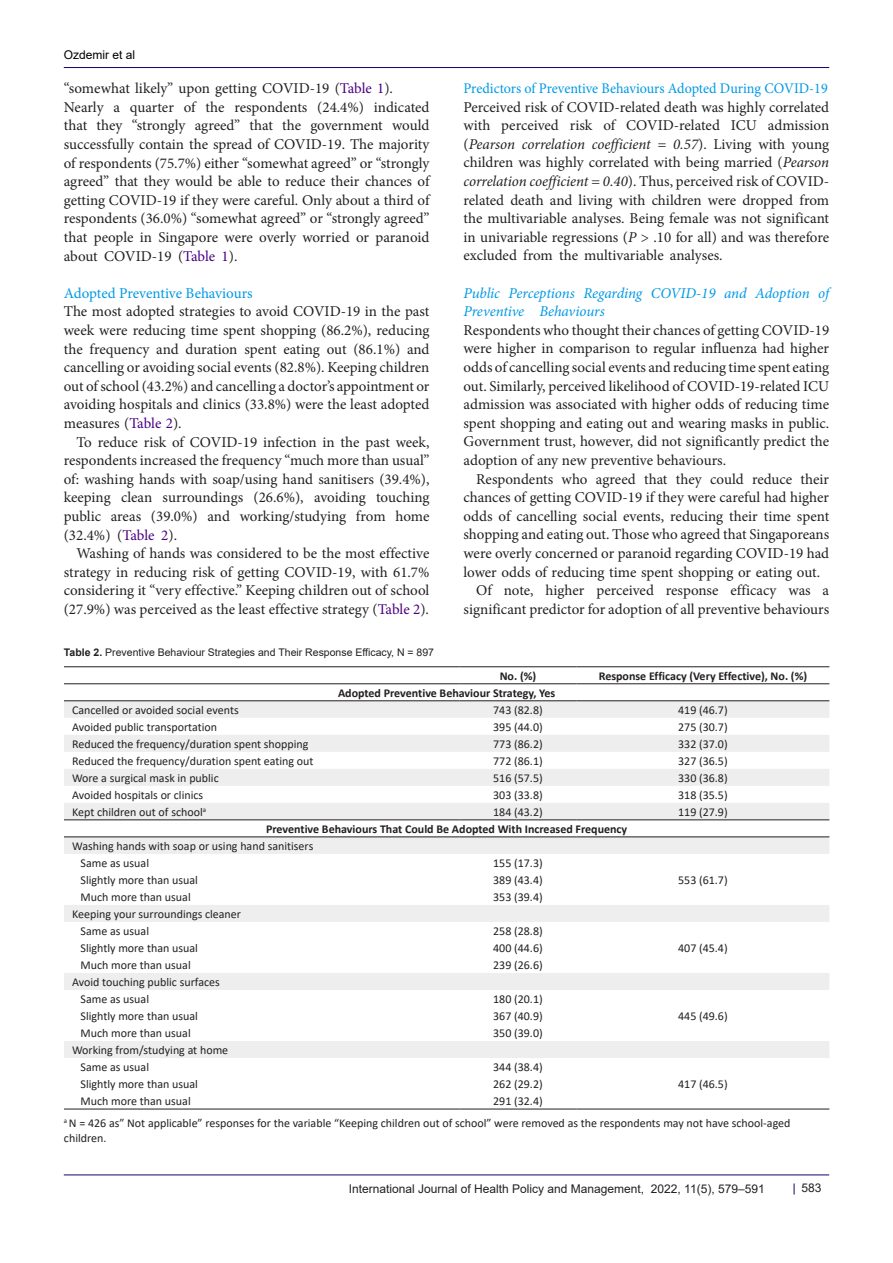
<style>
.page{position:relative;width:893px;height:1263px;background:#fff}
.page>*{position:absolute;margin:0;border:0;box-sizing:border-box;transform-origin:0 0}
.t1{font:15px/18.6px "Minion Pro";letter-spacing:-.005em;color:#231f20;text-align:justify}
.t2{font:italic 15px/18.6px "Minion Pro";letter-spacing:-.01em;color:#0099e5}
.t3{font:15px "Minion Pro";letter-spacing:-.005em;color:#0099e5}
.t4{font:14.7px "Minion Pro";letter-spacing:-.005em;color:#0099e5;scale:.96 1}
.t5{font:12px/15px "Calibri";color:#231f20}
.t6{font:700 12px "Calibri";color:#231f20}
.t7{font:12px "Arial";color:#231f20}
.t8{font:12px "Arial";color:#000001}
.t9{font:10.5px "Arial";color:#231f20}
.s1{color:#4b0082}
.s2{font-weight:700}
.s3{font-style:italic}
</style>
<div class="page">
<hr style="left:64px;top:67px;width:765px;height:1px;background:#190066">
<hr style="left:64px;top:1175px;width:765px;height:1px;background:#190066">
<svg style="left:64px;top:701px;width:765px;height:357px"></svg>
<hr style="left:64px;top:666px;width:395px;height:1px;background:#231f20">
<hr style="left:459px;top:666px;width:117px;height:1px;background:#231f20">
<hr style="left:576px;top:666px;width:253px;height:1px;background:#231f20">
<hr style="left:64px;top:683px;width:395px;height:1px;background:#231f20">
<hr style="left:459px;top:683px;width:117px;height:1px;background:#231f20">
<hr style="left:576px;top:683px;width:253px;height:1px;background:#231f20">
<hr style="left:64px;top:700px;width:395px;height:1px;background:#231f20">
<hr style="left:459px;top:700px;width:117px;height:1px;background:#231f20">
<hr style="left:576px;top:700px;width:253px;height:1px;background:#231f20">
<hr style="left:64px;top:819px;width:395px;height:1px;background:#231f20">
<hr style="left:459px;top:819px;width:117px;height:1px;background:#231f20">
<hr style="left:576px;top:819px;width:253px;height:1px;background:#231f20">
<hr style="left:64px;top:836px;width:395px;height:1px;background:#231f20">
<hr style="left:459px;top:836px;width:117px;height:1px;background:#231f20">
<hr style="left:576px;top:836px;width:253px;height:1px;background:#231f20">
<hr style="left:64px;top:1109px;width:395px;height:1px;background:#231f20">
<hr style="left:459px;top:1109px;width:117px;height:1px;background:#231f20">
<hr style="left:576px;top:1109px;width:253px;height:1px;background:#231f20">
<p class="t8" style="left:64px;top:46px;width:73px">Ozdemir et al</p>
<p class="t1" style="left:64px;top:79px;width:331px">“somewhat likely” upon getting COVID-19 (<span class="s1">Table 1</span>).</p>
<p class="t1" style="left:64px;top:98px;width:367px">Nearly a quarter of the respondents (24.4%) indicated that they “strongly agreed” that the government would successfully contain the spread of COVID-19. The majority of respondents (75.7%) either “somewhat agreed” or “strongly agreed” that they would be able to reduce their chances of getting COVID-19 if they were careful. Only about a third of respondents (36.0%) “somewhat agreed” or “strongly agreed” that people in Singapore were overly worried or paranoid about COVID-19 (<span class="s1">Table 1</span>).</p>
<p class="t3" style="left:64px;top:283px;width:190px">Adopted Preventive Behaviours</p>
<p class="t1" style="left:64px;top:302px;width:367px">The most adopted strategies to avoid COVID-19 in the past week were reducing time spent shopping (86.2%), reducing the frequency and duration spent eating out (86.1%) and cancelling or avoiding social events (82.8%). Keeping children out of school (43.2%) and cancelling a doctor’s appointment or avoiding hospitals and clinics (33.8%) were the least adopted measures (<span class="s1">Table 2</span>).</p>
<p class="t1" style="left:64px;top:433px;width:367px;text-indent:13px">To reduce risk of COVID-19 infection in the past week, respondents increased the frequency “much more than usual” of: washing hands with soap/using hand sanitisers (39.4%), keeping clean surroundings (26.6%), avoiding touching public areas (39.0%) and working/studying from home (32.4%) (<span class="s1">Table 2</span>).</p>
<p class="t1" style="left:64px;top:544px;width:367px;text-indent:13px">Washing of hands was considered to be the most effective strategy in reducing risk of getting COVID-19, with 61.7% considering it “very effective.” Keeping children out of school (27.9%) was perceived as the least effective strategy (<span class="s1">Table 2</span>).</p>
<p class="t9" style="left:64px;top:645px;width:372px"><span class="s2">Table 2.</span> Preventive Behaviour Strategies and Their Response Efficacy, N = 897</p>
<p class="t4" style="left:463px;top:78px;width:381px">Predictors of Preventive Behaviours Adopted During COVID-19</p>
<p class="t1" style="left:463px;top:98px;width:367px">Perceived risk of COVID-related death was highly correlated with perceived risk of COVID-related ICU admission (<span class="s3">Pearson correlation coefficient = 0.57</span>). Living with young children was highly correlated with being married (<span class="s3">Pearson correlation coefficient = 0.40</span>). Thus, perceived risk of COVID&shy;related death and living with children were dropped from the multivariable analyses. Being female was not significant in univariable regressions (<span class="s3">P</span> &gt; .10 for all) and was therefore excluded from the multivariable analyses.</p>
<p class="t2" style="left:463px;top:283px;width:367px">Public Perceptions Regarding COVID-19 and Adoption of<br>Preventive Behaviours</p>
<p class="t1" style="left:463px;top:321px;width:367px">Respondents who thought their chances of getting COVID-19 were higher in comparison to regular influenza had higher odds of cancelling social events and reducing time spent eating out. Similarly, perceived likelihood of COVID-19-related ICU admission was associated with higher odds of reducing time spent shopping and eating out and wearing masks in public.<br>Government trust, however, did not significantly predict the adoption of any new preventive behaviours.</p>
<p class="t1" style="left:463px;top:470px;width:367px;text-indent:13px">Respondents who agreed that they could reduce their chances of getting COVID-19 if they were careful had higher odds of cancelling social events, reducing their time spent shopping and eating out. Those who agreed that Singaporeans were overly concerned or paranoid regarding COVID-19 had lower odds of reducing time spent shopping or eating out.</p>
<p class="t1" style="left:463px;top:581px;width:367px;text-align:right">Of note, higher perceived response efficacy was a significant predictor for adoption of all preventive behaviours</p>
<p class="t6" style="left:500px;top:667px;width:38px">No. (%)</p>
<p class="t6" style="left:599px;top:667px;width:210px">Response Efficacy (Very Effective), No. (%)</p>
<p class="t6" style="left:338px;top:684px;width:219px">Adopted Preventive Behaviour Strategy, Yes</p>
<p class="t5" style="left:72px;top:702px;width:168px">Cancelled or avoided social events</p>
<p class="t5" style="left:493px;top:702px;width:51px">743 (82.8)</p>
<p class="t5" style="left:678px;top:702px;width:51px">419 (46.7)</p>
<p class="t5" style="left:72px;top:719px;width:147px">Avoided public transportation</p>
<p class="t5" style="left:493px;top:719px;width:51px">395 (44.0)</p>
<p class="t5" style="left:678px;top:719px;width:51px">275 (30.7)</p>
<p class="t5" style="left:72px;top:736px;width:238px">Reduced the frequency/duration spent shopping</p>
<p class="t5" style="left:493px;top:736px;width:51px">773 (86.2)</p>
<p class="t5" style="left:678px;top:736px;width:51px">332 (37.0)</p>
<p class="t5" style="left:72px;top:753px;width:243px">Reduced the frequency/duration spent eating out</p>
<p class="t5" style="left:493px;top:753px;width:51px">772 (86.1)</p>
<p class="t5" style="left:678px;top:753px;width:51px">327 (36.5)</p>
<p class="t5" style="left:72px;top:770px;width:148px">Wore a surgical mask in public</p>
<p class="t5" style="left:493px;top:770px;width:51px">516 (57.5)</p>
<p class="t5" style="left:678px;top:770px;width:51px">330 (36.8)</p>
<p class="t5" style="left:72px;top:787px;width:133px">Avoided hospitals or clinics</p>
<p class="t5" style="left:493px;top:787px;width:51px">303 (33.8)</p>
<p class="t5" style="left:678px;top:787px;width:51px">318 (35.5)</p>
<p class="t5" style="left:72px;top:804px;width:136px">Kept children out of school<sup>a</sup></p>
<p class="t5" style="left:493px;top:804px;width:51px">184 (43.2)</p>
<p class="t5" style="left:678px;top:804px;width:51px">119 (27.9)</p>
<p class="t6" style="left:266px;top:820px;width:363px">Preventive Behaviours That Could Be Adopted With Increased Frequency</p>
<p class="t5" style="left:72px;top:838px;width:243px">Washing hands with soap or using hand sanitisers</p>
<p class="t5" style="left:81px;top:855px;width:70px">Same as usual</p>
<p class="t5" style="left:493px;top:855px;width:51px">155 (17.3)</p>
<p class="t5" style="left:81px;top:872px;width:119px">Slightly more than usual</p>
<p class="t5" style="left:493px;top:872px;width:51px">389 (43.4)</p>
<p class="t5" style="left:678px;top:872px;width:51px">553 (61.7)</p>
<p class="t5" style="left:81px;top:889px;width:112px">Much more than usual</p>
<p class="t5" style="left:493px;top:889px;width:51px">353 (39.4)</p>
<p class="t5" style="left:72px;top:906px;width:171px">Keeping your surroundings cleaner</p>
<p class="t5" style="left:81px;top:923px;width:70px">Same as usual</p>
<p class="t5" style="left:493px;top:923px;width:51px">258 (28.8)</p>
<p class="t5" style="left:81px;top:940px;width:119px">Slightly more than usual</p>
<p class="t5" style="left:493px;top:940px;width:51px">400 (44.6)</p>
<p class="t5" style="left:678px;top:940px;width:51px">407 (45.4)</p>
<p class="t5" style="left:81px;top:957px;width:112px">Much more than usual</p>
<p class="t5" style="left:493px;top:957px;width:51px">239 (26.6)</p>
<p class="t5" style="left:72px;top:974px;width:149px">Avoid touching public surfaces</p>
<p class="t5" style="left:81px;top:991px;width:70px">Same as usual</p>
<p class="t5" style="left:493px;top:991px;width:51px">180 (20.1)</p>
<p class="t5" style="left:81px;top:1008px;width:119px">Slightly more than usual</p>
<p class="t5" style="left:493px;top:1008px;width:51px">367 (40.9)</p>
<p class="t5" style="left:678px;top:1008px;width:51px">445 (49.6)</p>
<p class="t5" style="left:81px;top:1025px;width:112px">Much more than usual</p>
<p class="t5" style="left:493px;top:1025px;width:51px">350 (39.0)</p>
<p class="t5" style="left:72px;top:1042px;width:158px">Working from/studying at home</p>
<p class="t5" style="left:81px;top:1059px;width:70px">Same as usual</p>
<p class="t5" style="left:493px;top:1059px;width:51px">344 (38.4)</p>
<p class="t5" style="left:81px;top:1076px;width:119px">Slightly more than usual</p>
<p class="t5" style="left:493px;top:1076px;width:51px">262 (29.2)</p>
<p class="t5" style="left:678px;top:1076px;width:51px">417 (46.5)</p>
<p class="t5" style="left:81px;top:1093px;width:112px">Much more than usual</p>
<p class="t5" style="left:493px;top:1093px;width:51px">291 (32.4)</p>
<p class="t5" style="left:64px;top:1115px;width:728px"><sup>a</sup> N = 426 as” Not applicable” responses for the variable “Keeping children out of school” were removed as the respondents may not have school-aged children.</p>
<p class="t7" style="left:349px;top:1180px;width:418px">International Journal of Health Policy and Management, 2022, 11(5), 579–591</p>
<p class="t7" style="left:801px;top:1180px;width:22px">583</p>
</div>
